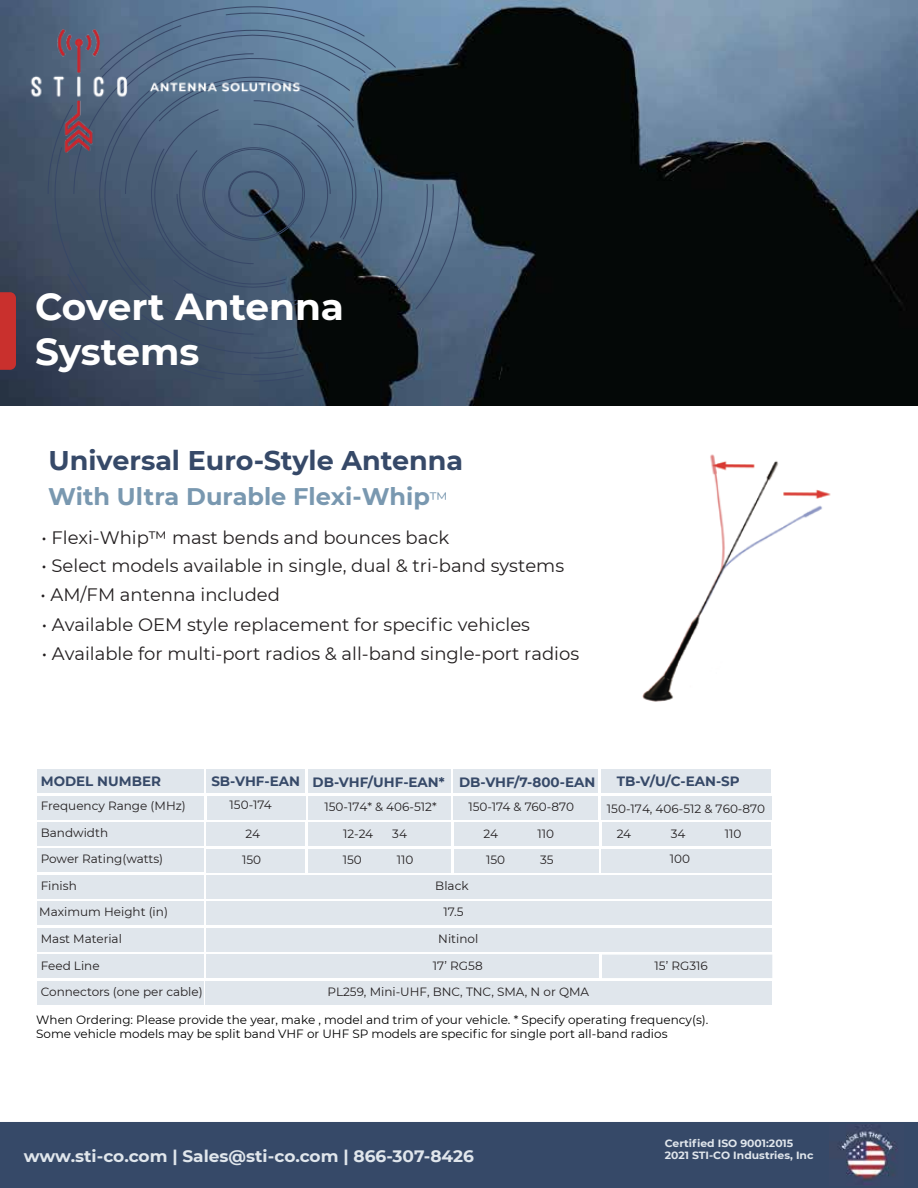
<style>
.page{position:relative;width:918px;height:1188px;background:#fff}
.page>*{position:absolute;margin:0;border:0;box-sizing:border-box;transform-origin:0 0}
.t1{font:700 37.5px/45px "Montserrat";color:#fff}
.t2{font:700 27px "Montserrat";color:#364968}
.t3{font:700 24px "Montserrat";color:#7998b0}
.t4{font:18px "Montserrat";color:#231f20}
.t5{font:700 16.5px "Montserrat";color:#e0e6ec}
.t6{font:700 13.5px "Montserrat";color:#364968}
.t7{font:12px/24.8px "Montserrat";color:#231f20}
.t8{font:12px/14.4px "Montserrat";color:#000}
.t9{font:700 10.5px/12.6px "Montserrat";color:#e0e6ec}
.s1{font-weight:400;font-size:18px}
</style>
<div class="page">
<img style="left:0;top:0;width:918px;height:405px">
<svg style="left:45px;top:6px;width:415px;height:375px;background:#3d4f63"></svg>
<img style="left:24px;top:16px;width:283px;height:150px">
<svg style="left:0;top:292px;width:16px;height:78px"></svg>
<div style="left:0;top:1122px;width:918px;height:66px;background:#364968"></div>
<img style="left:829px;top:1125px;width:75px;height:61px">
<div style="left:37px;top:769px;width:166px;height:24px;background:#e0e6ec"></div>
<div style="left:37px;top:796px;width:166px;height:23px;background:#e0e6ec"></div>
<div style="left:37px;top:822px;width:166px;height:24px;background:#e0e6ec"></div>
<div style="left:37px;top:849px;width:166px;height:23px;background:#e0e6ec"></div>
<div style="left:37px;top:875px;width:166px;height:24px;background:#e0e6ec"></div>
<div style="left:37px;top:902px;width:166px;height:23px;background:#e0e6ec"></div>
<div style="left:37px;top:928px;width:166px;height:24px;background:#e0e6ec"></div>
<div style="left:37px;top:955px;width:166px;height:23px;background:#e0e6ec"></div>
<div style="left:37px;top:981px;width:166px;height:23px;background:#e0e6ec"></div>
<div style="left:207px;top:796px;width:98px;height:23px;background:#e0e6ec"></div>
<div style="left:206px;top:822px;width:99px;height:24px;background:#e0e6ec"></div>
<div style="left:308px;top:796px;width:142px;height:24px;background:#e0e6ec"></div>
<div style="left:309px;top:822px;width:142px;height:24px;background:#e0e6ec"></div>
<div style="left:309px;top:849px;width:142px;height:24px;background:#e0e6ec"></div>
<div style="left:206px;top:769px;width:99px;height:24px;background:#e0e6ec"></div>
<div style="left:206px;top:849px;width:99px;height:24px;background:#e0e6ec"></div>
<div style="left:308px;top:769px;width:142px;height:24px;background:#e0e6ec"></div>
<div style="left:453px;top:770px;width:145px;height:23px;background:#e0e6ec"></div>
<div style="left:453px;top:796px;width:145px;height:23px;background:#e0e6ec"></div>
<div style="left:207px;top:928px;width:565px;height:24px;background:#e0e6ec"></div>
<div style="left:207px;top:955px;width:392px;height:23px;background:#e0e6ec"></div>
<div style="left:206px;top:981px;width:566px;height:23px;background:#e0e6ec"></div>
<div style="left:454px;top:822px;width:145px;height:24px;background:#e0e6ec"></div>
<div style="left:454px;top:849px;width:145px;height:24px;background:#e0e6ec"></div>
<div style="left:207px;top:875px;width:565px;height:24px;background:#e0e6ec"></div>
<div style="left:207px;top:902px;width:565px;height:23px;background:#e0e6ec"></div>
<img style="left:642px;top:454px;width:189px;height:248px">
<div style="left:601px;top:770px;width:170px;height:23px;background:#e0e6ec"></div>
<div style="left:601px;top:796px;width:170px;height:23px;background:#e0e6ec"></div>
<div style="left:602px;top:822px;width:168px;height:24px;background:#e0e6ec"></div>
<div style="left:602px;top:849px;width:170px;height:24px;background:#e0e6ec"></div>
<div style="left:602px;top:955px;width:170px;height:23px;background:#e0e6ec"></div>
<h1 class="t1" style="left:35px;top:282px;width:310px">Covert Antenna<br>Systems</h1>
<h2 class="t2" style="left:49px;top:441px;width:416px">Universal Euro-Style Antenna</h2>
<h3 class="t3" style="left:48px;top:479px;width:402px">With Ultra Durable Flexi-Whip<span class="s1">™</span></h3>
<h3 class="t4" style="left:42px;top:525px;width:409px">• Flexi-Whip™ mast bends and bounces back</h3>
<h3 class="t4" style="left:42px;top:554px;width:524px">• Select models available in single, dual &amp; tri-band systems</h3>
<h3 class="t4" style="left:40px;top:583px;width:241px">• AM/FM antenna included</h3>
<h3 class="t4" style="left:42px;top:612px;width:490px">• Available OEM style replacement for specific vehicles</h3>
<h3 class="t4" style="left:42px;top:642px;width:539px">• Available for multi-port radios &amp; all-band single-port radios</h3>
<p class="t6" style="left:41px;top:771px;width:122px">MODEL NUMBER</p>
<p class="t7" style="left:41px;top:793px;width:147px">Frequency Range (MHz)</p>
<p class="t7" style="left:41px;top:820px;width:69px">Bandwidth</p>
<p class="t7" style="left:41px;top:846px;width:124px">Power Rating(watts)</p>
<p class="t7" style="left:41px;top:873px;width:38px">Finish</p>
<p class="t7" style="left:39px;top:899px;width:130px">Maximum Height (in)</p>
<p class="t7" style="left:41px;top:926px;width:83px">Mast Material</p>
<p class="t7" style="left:41px;top:953px;width:60px">Feed Line</p>
<p class="t7" style="left:41px;top:979px;width:163px">Connectors (one per cable)</p>
<p class="t6" style="left:211px;top:772px;width:90px">SB-VHF-EAN</p>
<p class="t7" style="left:230px;top:792px;width:44px">150-174</p>
<p class="t7" style="left:246px;top:821px;width:16px">24</p>
<p class="t7" style="left:242px;top:847px;width:21px">150</p>
<p class="t6" style="left:313px;top:772px;width:134px">DB-VHF/UHF-EAN*</p>
<p class="t6" style="left:459px;top:772px;width:138px">DB-VHF/7-800-EAN</p>
<p class="t7" style="left:324px;top:794px;width:114px">150-174* &amp; 406-512*</p>
<p class="t7" style="left:468px;top:794px;width:107px">150-174 &amp; 760-870</p>
<p class="t7" style="left:343px;top:821px;width:31px">12-24</p>
<p class="t7" style="left:392px;top:821px;width:16px">34</p>
<p class="t7" style="left:483px;top:821px;width:16px">24</p>
<p class="t7" style="left:537px;top:821px;width:18px">110</p>
<p class="t7" style="left:343px;top:847px;width:21px">150</p>
<p class="t7" style="left:397px;top:847px;width:18px">110</p>
<p class="t7" style="left:486px;top:847px;width:21px">150</p>
<p class="t7" style="left:540px;top:847px;width:15px">35</p>
<p class="t7" style="left:435px;top:873px;width:35px">Black</p>
<p class="t7" style="left:443px;top:899px;width:22px">17.5</p>
<p class="t7" style="left:438px;top:926px;width:41px">Nitinol</p>
<p class="t7" style="left:433px;top:953px;width:51px">17’ RG58</p>
<p class="t7" style="left:328px;top:979px;width:263px">PL259, Mini-UHF, BNC, TNC, SMA, N or QMA</p>
<p class="t6" style="left:617px;top:772px;width:124px">TB-V/U/C-EAN-SP</p>
<p class="t7" style="left:617px;top:796px;width:150px;text-indent:-10px">150-174, 406-512 &amp; 760-870<br>24</p>
<p class="t7" style="left:671px;top:821px;width:16px">34</p>
<p class="t7" style="left:725px;top:821px;width:18px">110</p>
<p class="t7" style="left:670px;top:846px;width:22px">100</p>
<p class="t7" style="left:655px;top:953px;width:55px">15’ RG316</p>
<p class="t8" style="left:36px;top:1012px;width:674px">When Ordering: Please provide the year, make , model and trim of your vehicle. * Specify operating frequency(s).<br>Some vehicle models may be split band VHF or UHF SP models are specific for single port all-band radios</p>
<h3 class="t5" style="left:24px;top:1144px;width:452px">www.sti-co.com | Sales@sti-co.com | 866-307-8426</h3>
<p class="t9" style="left:665px;top:1136px;width:150px">Certified ISO 9001:2015<br>2021 STI-CO Industries, Inc</p>
</div>
